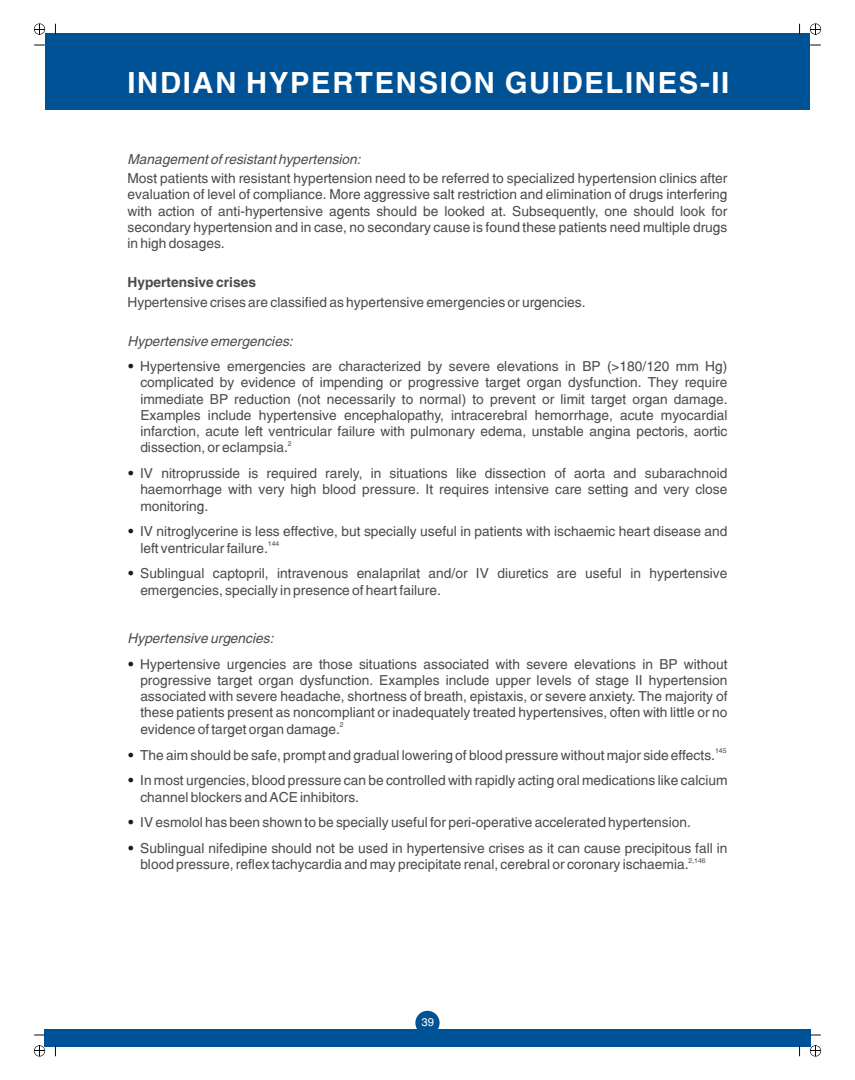
<style>
.page{position:relative;width:855px;height:1080px;background:#fff}
.page>*{position:absolute;margin:0;border:0;box-sizing:border-box;transform-origin:0 0}
.t1{font:700 29.12px "Switzerland";letter-spacing:.06em;color:#fff}
.t2{font:13.75px/16.2px "Switzerland";color:#4d4a47;text-align:justify}
.t3{font:italic 13.75px "Switzerland";color:#4d4a47}
.t4{font:700 13.75px "Switzerland";color:#4d4a47}
.t5{font:11.25px "Switzerland";color:#fff}
.t6{font:6.88px "Switzerland";color:#4d4a47}
.s1{font-weight:900;color:#1f1a17}
</style>
<div class="page">
<div style="left:45px;top:33px;width:765px;height:76px;background:#005296"></div>
<div style="left:44px;top:1029px;width:767px;height:18px;background:#005296"></div>
<svg style="left:34px;top:1045px;width:11px;height:12px"></svg>
<svg style="left:810px;top:1045px;width:11px;height:12px"></svg>
<svg style="left:810px;top:23px;width:11px;height:12px"></svg>
<svg style="left:34px;top:23px;width:11px;height:12px"></svg>
<div style="left:415px;top:1011px;width:25px;height:24px;background:#005296;border-radius:50%"></div>
<h1 class="t1" style="left:128px;top:65px;width:603px">INDIAN HYPERTENSION GUIDELINES-II</h1>
<p class="t3" style="left:128px;top:151px;width:235px">Management of resistant hypertension:</p>
<p class="t2" style="left:128px;top:172px;width:602px">Most patients with resistant hypertension need to be referred to specialized hypertension clinics after evaluation of level of compliance. More aggressive salt restriction and elimination of drugs interfering with action of anti-hypertensive agents should be looked at. Subsequently, one should look for secondary hypertension and in case, no secondary cause is found these patients need multiple drugs in high dosages.</p>
<p class="t4" style="left:128px;top:274px;width:130px">Hypertensive crises</p>
<p class="t2" style="left:128px;top:295px;width:460px">Hypertensive crises are classified as hypertensive emergencies or urgencies.</p>
<p class="t3" style="left:128px;top:332px;width:167px">Hypertensive emergencies:</p>
<p class="t2" style="left:140px;top:360px;width:589px;text-indent:-13px"><span class="s1">•</span> Hypertensive emergencies are characterized by severe elevations in BP (&gt;180/120 mm Hg) complicated by evidence of impending or progressive target organ dysfunction. They require immediate BP reduction (not necessarily to normal) to prevent or limit target organ damage.<br>Examples include hypertensive encephalopathy, intracerebral hemorrhage, acute myocardial infarction, acute left ventricular failure with pulmonary edema, unstable angina pectoris, aortic</p>
<p class="t6" style="left:288px;top:439px;width:5px">2</p>
<p class="t2" style="left:140px;top:441px;width:149px">dissection, or eclampsia.</p>
<p class="t2" style="left:140px;top:467px;width:589px;text-indent:-13px"><span class="s1">•</span> IV nitroprusside is required rarely, in situations like dissection of aorta and subarachnoid haemorrhage with very high blood pressure. It requires intensive care setting and very close monitoring.</p>
<p class="t2" style="left:128px;top:525px;width:601px"><span class="s1">•</span> IV nitroglycerine is less effective, but specially useful in patients with ischaemic heart disease and</p>
<p class="t6" style="left:268px;top:539px;width:13px">144</p>
<p class="t2" style="left:140px;top:542px;width:129px">left ventricular failure.</p>
<p class="t2" style="left:140px;top:567px;width:589px;text-indent:-13px"><span class="s1">•</span> Sublingual captopril, intravenous enalaprilat and/or IV diuretics are useful in hypertensive emergencies, specially in presence of heart failure.</p>
<p class="t3" style="left:128px;top:630px;width:148px">Hypertensive urgencies:</p>
<p class="t2" style="left:140px;top:658px;width:589px;text-indent:-13px"><span class="s1">•</span> Hypertensive urgencies are those situations associated with severe elevations in BP without progressive target organ dysfunction. Examples include upper levels of stage II hypertension associated with severe headache, shortness of breath, epistaxis, or severe anxiety. The majority of these patients present as noncompliant or inadequately treated hypertensives, often with little or no</p>
<p class="t6" style="left:340px;top:721px;width:5px">2</p>
<p class="t2" style="left:140px;top:723px;width:201px">evidence of target organ damage.</p>
<p class="t6" style="left:715px;top:746px;width:13px">145</p>
<p class="t2" style="left:128px;top:748px;width:589px"><span class="s1">•</span> The aim should be safe, prompt and gradual lowering of blood pressure without major side effects.</p>
<p class="t2" style="left:140px;top:774px;width:589px;text-indent:-13px"><span class="s1">•</span> In most urgencies, blood pressure can be controlled with rapidly acting oral medications like calcium channel blockers and ACE inhibitors.</p>
<p class="t2" style="left:128px;top:816px;width:565px"><span class="s1">•</span> IV esmolol has been shown to be specially useful for peri-operative accelerated hypertension.</p>
<p class="t2" style="left:128px;top:842px;width:601px"><span class="s1">•</span> Sublingual nifedipine should not be used in hypertensive crises as it can cause precipitous fall in</p>
<p class="t6" style="left:689px;top:856px;width:19px">2,146</p>
<p class="t2" style="left:140px;top:858px;width:550px">blood pressure, reflex tachycardia and may precipitate renal, cerebral or coronary ischaemia.</p>
<p class="t5" style="left:421px;top:1016px;width:14px">39</p>
</div>
